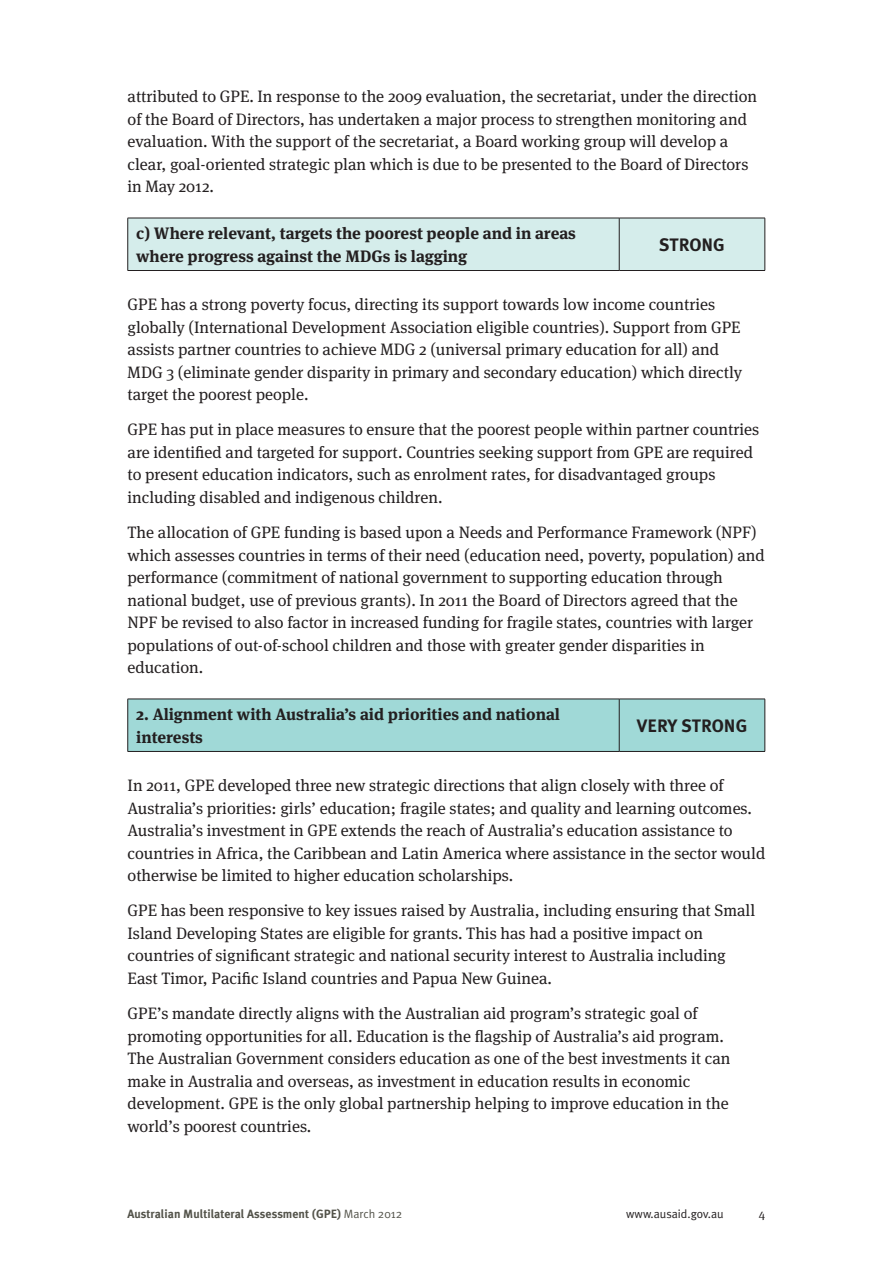
<style>
.page{position:relative;width:893px;height:1263px;background:#fff}
.page>*{position:absolute;margin:0;border:0;box-sizing:border-box;transform-origin:0 0}
._08bbbb_RIGHT_COLUMN{font:700 18px "Meta Plus";color:#231f20}
._04__BODY_TEXT{font:16.5px/22.5px "Meta Serif OT";color:#231f20}
._04__BODY_TEXT-2{font:700 16.5px/22.5px "Meta Serif OT";color:#231f20}
.t1{font:700 12px "Meta Plus";color:#53534a}
.t2{font:12px "Meta Plus Normal";color:#231f20}
.t3{font:12px "Meta Serif OT";color:#231f20}
.s1{font-family:"Meta Plus Normal";font-weight:400}
</style>
<div class="page">
<div style="left:128px;top:219px;width:637px;height:51px;background:#d5edeb"></div>
<hr style="left:128px;top:218px;width:491px;height:1px;background:#231f20">
<hr style="left:619px;top:218px;width:146px;height:1px;background:#231f20">
<hr style="left:619px;top:218px;width:1px;height:52px;background:#231f20">
<hr style="left:128px;top:270px;width:491px;height:1px;background:#231f20">
<hr style="left:619px;top:270px;width:146px;height:1px;background:#231f20">
<hr style="left:127px;top:218px;width:1px;height:52px;background:#231f20">
<hr style="left:765px;top:218px;width:1px;height:52px;background:#231f20">
<div style="left:128px;top:700px;width:637px;height:51px;background:#a0d9d7"></div>
<hr style="left:128px;top:699px;width:491px;height:1px;background:#231f20">
<hr style="left:619px;top:699px;width:146px;height:1px;background:#231f20">
<hr style="left:619px;top:699px;width:1px;height:52px;background:#231f20">
<hr style="left:128px;top:751px;width:491px;height:1px;background:#231f20">
<hr style="left:619px;top:751px;width:146px;height:1px;background:#231f20">
<hr style="left:127px;top:699px;width:1px;height:52px;background:#231f20">
<hr style="left:765px;top:699px;width:1px;height:52px;background:#231f20">
<p class="_04__BODY_TEXT" style="left:128px;top:86px;width:631px">attributed to GPE. In response to the 2009 evaluation, the secretariat, under the direction of the Board of Directors, has undertaken a major process to strengthen monitoring and evaluation. With the support of the secretariat, a Board working group will develop a clear, goal-oriented strategic plan which is due to be presented to the Board of Directors in May 2012.</p>
<p class="_04__BODY_TEXT-2" style="left:136px;top:223px;width:441px">c) Where relevant, targets the poorest people and in areas where progress against the MDGs is lagging</p>
<p class="_08bbbb_RIGHT_COLUMN" style="left:659px;top:235px;width:67px">STRONG</p>
<p class="_04__BODY_TEXT" style="left:128px;top:294px;width:616px">GPE has a strong poverty focus, directing its support towards low income countries globally (International Development Association eligible countries). Support from GPE assists partner countries to achieve MDG 2 (universal primary education for all) and MDG 3 (eliminate gender disparity in primary and secondary education) which directly target the poorest people.</p>
<p class="_04__BODY_TEXT" style="left:128px;top:419px;width:633px">GPE has put in place measures to ensure that the poorest people within partner countries are identified and targeted for support. Countries seeking support from GPE are required to present education indicators, such as enrolment rates, for disadvantaged groups including disabled and indigenous children.</p>
<p class="_04__BODY_TEXT" style="left:128px;top:522px;width:639px">The allocation of GPE funding is based upon a Needs and Performance Framework (NPF) which assesses countries in terms of their need (education need, poverty, population) and performance (commitment of national government to supporting education through national budget, use of previous grants). In 2011 the Board of Directors agreed that the NPF be revised to also factor in increased funding for fragile states, countries with larger populations of out-of-school children and those with greater gender disparities in education.</p>
<p class="_04__BODY_TEXT-2" style="left:136px;top:704px;width:425px">2. Alignment with Australia’s aid priorities and national interests</p>
<p class="_08bbbb_RIGHT_COLUMN" style="left:637px;top:715px;width:112px">VERY STRONG</p>
<p class="_04__BODY_TEXT" style="left:128px;top:774px;width:639px">In 2011, GPE developed three new strategic directions that align closely with three of Australia’s priorities: girls’ education; fragile states; and quality and learning outcomes.<br>Australia’s investment in GPE extends the reach of Australia’s education assistance to countries in Africa, the Caribbean and Latin America where assistance in the sector would otherwise be limited to higher education scholarships.</p>
<p class="_04__BODY_TEXT" style="left:128px;top:900px;width:629px">GPE has been responsive to key issues raised by Australia, including ensuring that Small Island Developing States are eligible for grants. This has had a positive impact on countries of significant strategic and national security interest to Australia including East Timor, Pacific Island countries and Papua New Guinea.</p>
<p class="_04__BODY_TEXT" style="left:128px;top:1002px;width:604px">GPE’s mandate directly aligns with the Australian aid program’s strategic goal of promoting opportunities for all. Education is the flagship of Australia’s aid program.<br>The Australian Government considers education as one of the best investments it can make in Australia and overseas, as investment in education results in economic development. GPE is the only global partnership helping to improve education in the world’s poorest countries.</p>
<p class="t1" style="left:128px;top:1207px;width:276px">Australian Multilateral Assessment (GPE) <span class="s1">March 2012</span></p>
<p class="t2" style="left:626px;top:1207px;width:99px">www.ausaid.gov.au</p>
<p class="t3" style="left:759px;top:1207px;width:8px">4</p>
</div>
